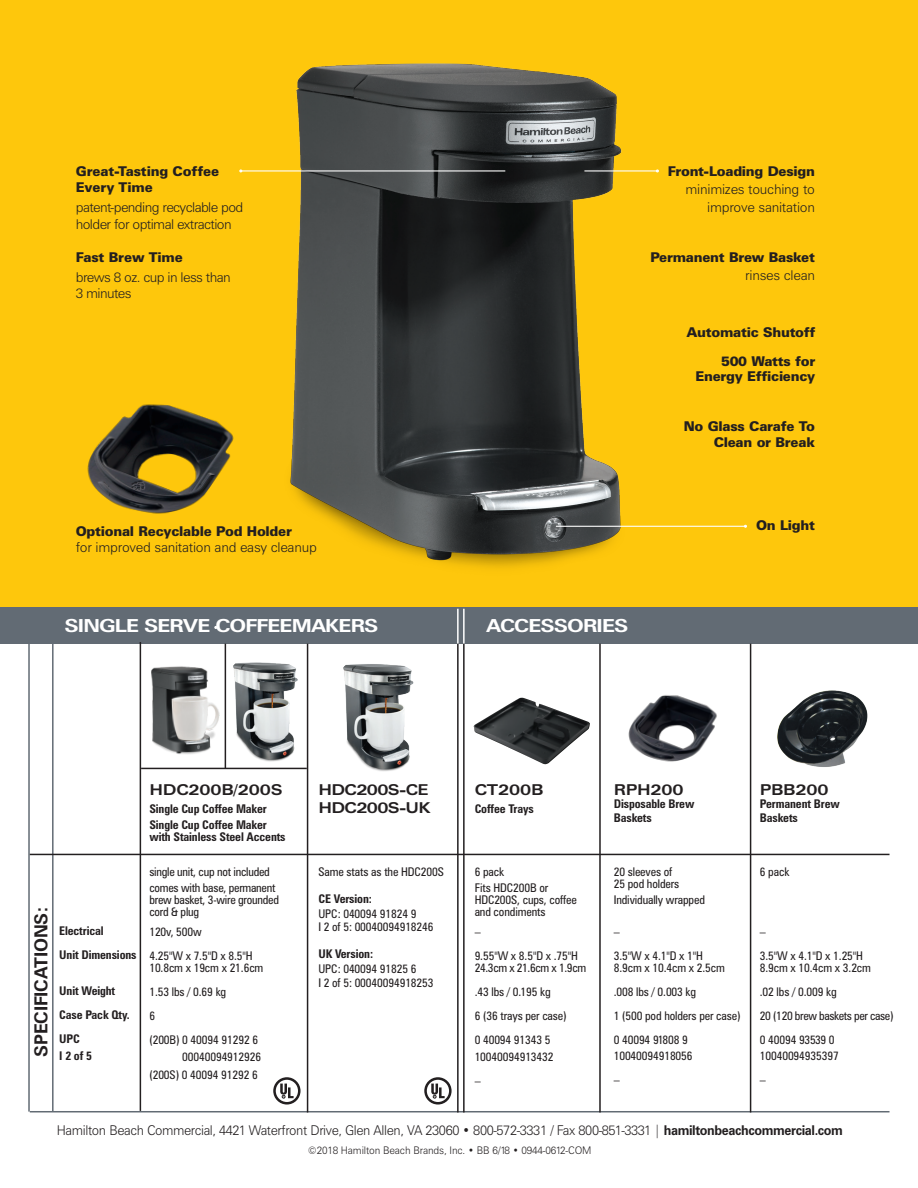
<style>
.page{position:relative;width:918px;height:1188px;background:#fff}
.page>*{position:absolute;margin:0;border:0;box-sizing:border-box;transform-origin:0 0}
.t1{font:700 18px "Zurich BT";letter-spacing:-.04em;color:#fff;scale:1.2 1}
.t2{font:700 18px "Zurich BT";letter-spacing:-.01em;color:#231f20}
.t3{font:700 expanded 15px "Zurich BT";letter-spacing:-.01em;color:#231f20}
.t4{font:700 expanded 15px "Zurich BT";letter-spacing:-.04em;color:#231f20}
.t5{font:900 13.5px/16.5px "Zurich BT";letter-spacing:-.02em;color:#231f20;text-align:right}
.Headers{font:300 13.5px "Zurich BT";letter-spacing:-.02em;color:#231f20;scale:.95 1}
.Normal{font:300 13.5px/16.5px "Zurich BT";letter-spacing:-.045em;color:#231f20}
.Headers-2{font:300 13.5px/18px "Zurich BT";letter-spacing:-.02em;color:#231f20;text-align:right}
.t6{font:condensed 12px/12px "Zurich BT";letter-spacing:-.01em;color:#231f20}
.t7{font:700 condensed 12px/13.5px "Zurich BT";letter-spacing:-.01em;color:#231f20}
.t8{font:condensed 12px/12px "Zurich BT";letter-spacing:-.03em;color:#231f20}
.Headers-3{font:300 10.5px "Zurich BT";letter-spacing:-.015em;color:#231f20;scale:.95 1}
.s1{color:#fff}
.s2{font-weight:700}
</style>
<div class="page">
<div style="left:0;top:0;width:918px;height:609px;background:#fec70c"></div>
<div style="left:0;top:607px;width:918px;height:37px;background:#626b74"></div>
<img style="left:290px;top:63px;width:376px;height:505px">
<hr style="left:52px;top:644px;width:2px;height:468px;background:#626b74">
<hr style="left:28px;top:644px;width:2px;height:468px;background:#626b74">
<hr style="left:30px;top:1111px;width:860px;height:1px;background:#626b74">
<hr style="left:584px;top:170px;width:73px;height:2px;background:#fff">
<hr style="left:556px;top:526px;width:189px;height:1px;background:#fff">
<hr style="left:241px;top:170px;width:264px;height:2px;background:#fff">
<img style="left:343px;top:664px;width:71px;height:107px">
<img style="left:148px;top:654px;width:100px;height:116px">
<img style="left:628px;top:695px;width:89px;height:67px">
<img style="left:777px;top:690px;width:91px;height:77px">
<img style="left:87px;top:404px;width:147px;height:110px">
<img style="left:474px;top:698px;width:116px;height:67px">
<hr style="left:30px;top:854px;width:860px;height:1px;background:#231f20">
<hr style="left:457px;top:644px;width:2px;height:468px;background:#231f20">
<hr style="left:225px;top:644px;width:1px;height:124px;background:#231f20">
<hr style="left:599px;top:644px;width:2px;height:468px;background:#231f20">
<hr style="left:457px;top:609px;width:2px;height:35px;background:#fff">
<hr style="left:463px;top:644px;width:2px;height:468px;background:#231f20">
<hr style="left:463px;top:609px;width:2px;height:35px;background:#fff">
<hr style="left:307px;top:644px;width:1px;height:468px;background:#231f20">
<hr style="left:140px;top:642px;width:1px;height:469px;background:#231f20">
<hr style="left:750px;top:644px;width:1px;height:468px;background:#231f20">
<svg style="left:424px;top:1077px;width:28px;height:28px"></svg>
<svg style="left:273px;top:1077px;width:28px;height:28px"></svg>
<img style="left:232px;top:658px;width:67px;height:110px">
<hr style="left:141px;top:768px;width:166px;height:1px;background:#231f20">
<p class="t5" style="left:76px;top:163px;width:145px;text-align:left">Great-Tasting Coffee<br>Every Time</p>
<p class="Normal" style="left:76px;top:199px;width:169px">patent-pending recyclable pod holder for optimal extraction</p>
<p class="t5" style="left:76px;top:248px;width:109px">Fast Brew Time</p>
<p class="Normal" style="left:76px;top:268px;width:157px">brews 8 oz. cup in less than<br>3 minutes</p>
<p class="t5" style="left:668px;top:163px;width:149px">Front-Loading Design</p>
<p class="Headers-2" style="left:686px;top:180px;width:131px">minimizes touching to improve sanitation</p>
<p class="t5" style="left:650px;top:248px;width:166px">Permanent Brew Basket</p>
<p class="Headers-2" style="left:745px;top:266px;width:71px">rinses clean</p>
<p class="t5" style="left:686px;top:324px;width:131px">Automatic Shutoff</p>
<p class="t5" style="left:696px;top:354px;width:121px;line-height:15px">500 Watts for<br>Energy Efficiency</p>
<p class="t5" style="left:684px;top:418px;width:133px">No Glass Carafe To<br>Clean or Break</p>
<p class="t5" style="left:76px;top:522px;width:218px">Optional Recyclable Pod Holder</p>
<p class="Headers-2" style="left:76px;top:538px;width:243px">for improved sanitation and easy cleanup</p>
<p class="t1" style="left:65px;top:615px;width:263px">SINGLE SERVE COFFEEMAKERS</p>
<p class="t1" style="left:486px;top:615px;width:120px">ACCESSORIES</p>
<p class="t5" style="left:756px;top:516px;width:60px">On Light</p>
<p class="t2" style="left:30px;top:1057px;width:153px;rotate:-90deg">SPECIFICATIONS:</p>
<p class="t7" style="left:59px;top:924px;width:46px">Electrical</p>
<p class="t7" style="left:59px;top:948px;width:79px">Unit Dimensions</p>
<p class="t7" style="left:59px;top:984px;width:58px">Unit Weight</p>
<p class="t7" style="left:59px;top:1008px;width:72px">Case Pack Qty.</p>
<p class="t7" style="left:59px;top:1032px;width:22px">UPC</p>
<p class="t7" style="left:59px;top:1048px;width:34px">I 2 of 5</p>
<p class="t3" style="left:149px;top:781px;width:135px">HDC200B/200S</p>
<p class="t7" style="left:149px;top:802px;width:119px">Single Cup Coffee Maker</p>
<p class="t7" style="left:149px;top:818px;width:119px">Single Cup Coffee Maker</p>
<p class="t7" style="left:149px;top:830px;width:138px">with Stainless Steel Accents</p>
<p class="t6" style="left:149px;top:865px;width:122px">single unit, cup not included</p>
<p class="t6" style="left:149px;top:881px;width:131px">comes with base, permanent brew basket, 3-wire grounded cord &amp; plug</p>
<p class="t6" style="left:149px;top:926px;width:54px">120v, 500w</p>
<p class="t6" style="left:149px;top:950px;width:116px">4.25"W x 7.5"D x 8.5"H<br>10.8cm x 19cm x 21.6cm</p>
<p class="t6" style="left:149px;top:986px;width:78px">1.53 lbs / 0.69 kg</p>
<p class="t6" style="left:149px;top:1010px;width:7px">6</p>
<p class="t6" style="left:149px;top:1034px;width:110px">(200B) 0 40094 91292 6</p>
<p class="t6" style="left:149px;top:1050px;width:113px"><span class="s1">(200B)</span> 00040094912926</p>
<p class="t6" style="left:149px;top:1069px;width:110px">(200S) 0 40094 91292 6</p>
<p class="t4" style="left:318px;top:781px;width:111px">HDC200S-CE</p>
<p class="t4" style="left:318px;top:799px;width:113px">HDC200S-UK</p>
<p class="t6" style="left:318px;top:865px;width:127px">Same stats as the HDC200S</p>
<p class="t7" style="left:318px;top:891px;width:55px">CE Version:</p>
<p class="t6" style="left:318px;top:907px;width:100px">UPC: 040094 91824 9</p>
<p class="t6" style="left:318px;top:921px;width:117px">I 2 of 5: 00040094918246</p>
<p class="t7" style="left:318px;top:947px;width:56px">UK Version:</p>
<p class="t6" style="left:318px;top:963px;width:100px">UPC: 040094 91825 6</p>
<p class="t6" style="left:318px;top:976px;width:117px">I 2 of 5: 00040094918253</p>
<p class="t3" style="left:475px;top:781px;width:70px">CT200B</p>
<p class="t7" style="left:475px;top:802px;width:61px">Coffee Trays</p>
<p class="t6" style="left:475px;top:865px;width:31px">6 pack</p>
<p class="t6" style="left:475px;top:881px;width:104px">Fits HDC200B or<br>HDC200S, cups, coffee and condiments</p>
<p class="t6" style="left:475px;top:926px;width:7px">–</p>
<p class="t8" style="left:475px;top:950px;width:113px">9.55"W x 8.5"D x .75"H<br>24.3cm x 21.6cm x 1.9cm</p>
<p class="t6" style="left:475px;top:986px;width:78px">.43 lbs / 0.195 kg</p>
<p class="t6" style="left:475px;top:1010px;width:94px">6 (36 trays per case)</p>
<p class="t6" style="left:475px;top:1034px;width:77px">0 40094 91343 5</p>
<p class="t6" style="left:475px;top:1050px;width:80px">10040094913432</p>
<p class="t6" style="left:475px;top:1074px;width:7px">–</p>
<p class="t3" style="left:614px;top:780px;width:71px">RPH200</p>
<p class="t7" style="left:614px;top:797px;width:82px">Disposable Brew<br>Baskets</p>
<p class="t6" style="left:614px;top:865px;width:67px">20 sleeves of<br>25 pod holders</p>
<p class="t6" style="left:614px;top:893px;width:93px">Individually wrapped</p>
<p class="t6" style="left:614px;top:926px;width:7px">–</p>
<p class="t6" style="left:614px;top:950px;width:113px">3.5"W x 4.1"D x 1"H<br>8.9cm x 10.4cm x 2.5cm</p>
<p class="t6" style="left:614px;top:986px;width:84px">.008 lbs / 0.003 kg</p>
<p class="t6" style="left:614px;top:1010px;width:128px">1 (500 pod holders per case)</p>
<p class="t6" style="left:614px;top:1034px;width:76px">0 40094 91808 9</p>
<p class="t6" style="left:614px;top:1050px;width:80px">10040094918056</p>
<p class="t6" style="left:614px;top:1074px;width:7px">–</p>
<p class="t3" style="left:760px;top:780px;width:70px">PBB200</p>
<p class="t7" style="left:760px;top:797px;width:81px">Permanent Brew<br>Baskets</p>
<p class="t6" style="left:760px;top:865px;width:31px">6 pack</p>
<p class="t6" style="left:760px;top:926px;width:7px">–</p>
<p class="t6" style="left:760px;top:950px;width:113px">3.5"W x 4.1"D x 1.25"H<br>8.9cm x 10.4cm x 3.2cm</p>
<p class="t6" style="left:760px;top:986px;width:78px">.02 lbs / 0.009 kg</p>
<p class="t8" style="left:760px;top:1010px;width:135px">20 (120 brew baskets per case)</p>
<p class="t6" style="left:760px;top:1034px;width:76px">0 40094 93539 0</p>
<p class="t6" style="left:760px;top:1050px;width:80px">10040094935397</p>
<p class="t6" style="left:760px;top:1074px;width:7px">–</p>
<p class="Headers" style="left:57px;top:1122px;width:829px">Hamilton Beach Commercial, 4421 Waterfront Drive, Glen Allen, VA 23060 • 800-572-3331 / Fax 800-851-3331 | <span class="s2">hamiltonbeachcommercial.com</span></p>
<p class="Headers-3" style="left:308px;top:1144px;width:300px">©2018 Hamilton Beach Brands, Inc. • BB 6/18 • 0944-0612-COM</p>
</div>
